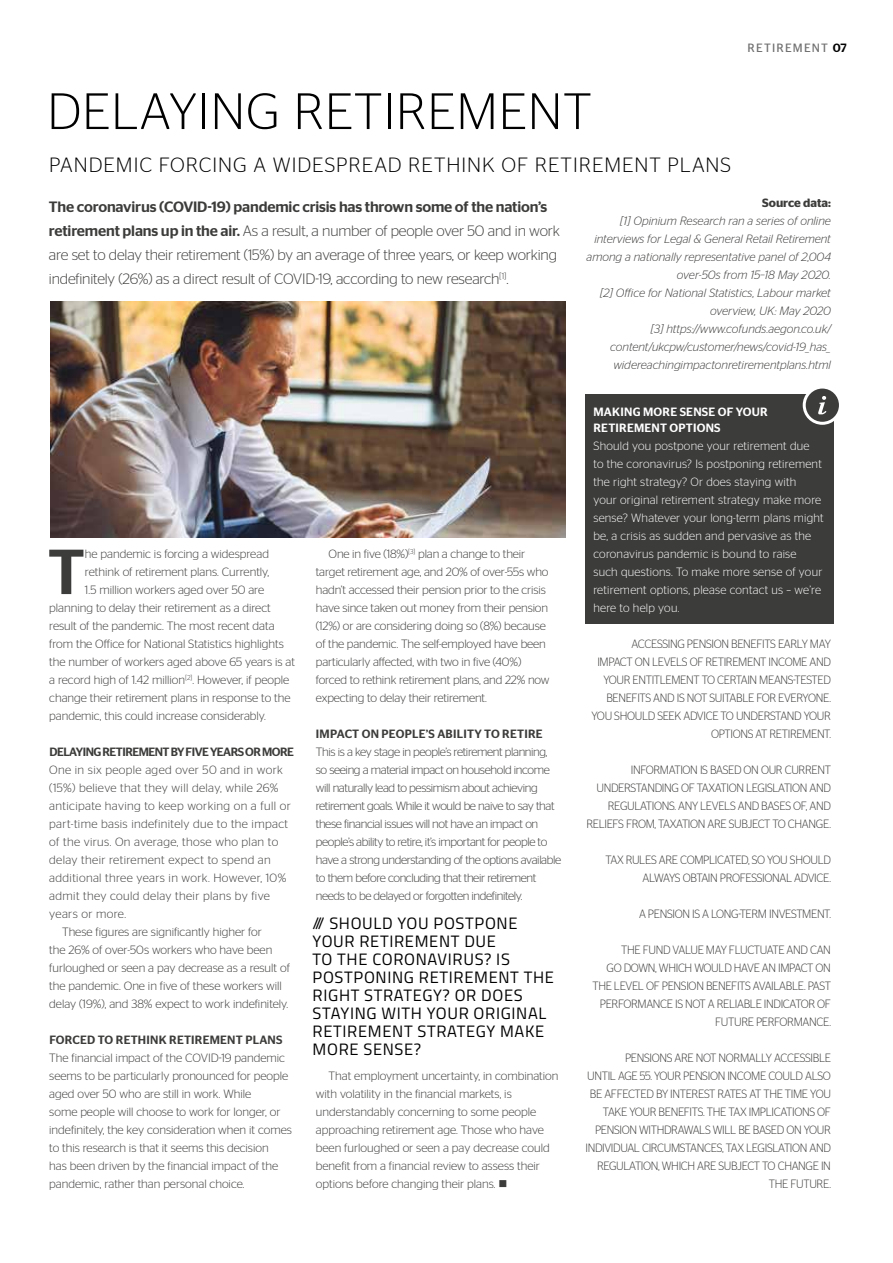
<style>
.page{position:relative;width:893px;height:1263px;background:#fff}
.page>*{position:absolute;margin:0;border:0;box-sizing:border-box;transform-origin:0 0}
.t1{font:500 63.45px "Stag Sans";color:#3c3c3b}
.t2{font:300 51px "Stag Sans";letter-spacing:.02em;color:#000}
.t3{font:300 20.55px "Stag Sans";letter-spacing:.05em;color:#000}
.t4{font:16.5px/18px "Titillium";letter-spacing:.04em;color:#000}
.t5{font:300 15px/24px "Stag Sans";letter-spacing:-.01em;color:#3c3c3b}
.t6{font:300 12px/18px "Stag Sans";letter-spacing:-.01em;color:#3c3c3b}
.t7{font:300 12px/18px "Stag Sans";letter-spacing:-.03em;color:#3c3c3b;text-align:right;scale:.94 1}
.t8{font:300 12px/18px "Stag Sans";letter-spacing:-.03em;color:#3c3c3b}
.t9{font:300 12px/18px "Stag Sans";letter-spacing:.02em;color:#fff}
.t10{font:italic 300 12px/18px "Stag Sans";color:#3c3c3b;text-align:right}
.t11{font:300 12px "Stag Sans";letter-spacing:.03em;color:#3c3c3b}
.t12{font:500 12px "Stag Sans";letter-spacing:.02em;color:#3c3c3b}
.t13{font:500 12px/16.5px "Stag Sans";letter-spacing:.02em;color:#fff}
.t14{font:500 12px "Stag Sans";letter-spacing:-.04em;color:#3c3c3b}
.t15{font:12px "Stag Sans";letter-spacing:.1em;color:#706f6f}
.t16{font:600 12px "Stag Sans";color:#3c3c3b}
.s1{font-weight:500;color:#000}
.s2{font-weight:500}
</style>
<div class="page">
<div style="left:585px;top:394px;width:248px;height:230px;background:#3c3c3b"></div>
<div style="left:804px;top:387px;width:36px;height:36px;background:#3c3c3b;border-radius:50%"></div>
<div style="left:803px;top:386px;width:39px;height:39px;border:3px solid #fff;border-radius:50%"></div>
<svg style="left:818px;top:396px;width:8px;height:18px"></svg>
<img style="left:51px;top:302px;width:515px;height:235px">
<p class="t15" style="left:748px;top:41px;width:101px">RETIREMENT <span class="s1">07</span></p>
<h2 class="t2" style="left:47px;top:83px;width:546px">DELAYING RETIREMENT</h2>
<h3 class="t3" style="left:49px;top:154px;width:683px">PANDEMIC FORCING A WIDESPREAD RETHINK OF RETIREMENT PLANS</h3>
<p class="t5" style="left:49px;top:194px;width:513px"><span class="s2">The coronavirus (COVID-19) pandemic crisis has thrown some of the nation’s retirement plans up in the air.</span> As a result, a number of people over 50 and in work are set to delay their retirement (15%) by an average of three years, or keep working indefinitely (26%) as a direct result of COVID-19, according to new research<sup>[1]</sup>.</p>
<p class="t16" style="left:762px;top:196px;width:70px">Source data:</p>
<p class="t10" style="left:587px;top:212px;width:246px">[1] Opinium Research ran a series of online interviews for Legal &amp; General Retail Retirement among a nationally representative panel of 2,004 over-50s from 15–18 May 2020.<br>[2] Office for National Statistics, Labour market overview, UK: May 2020<br>[3] https://www.cofunds.aegon.co.uk/ content/ukcpw/customer/news/covid-19_has_ widereachingimpactonretirementplans.html</p>
<h1 class="t1" style="left:48px;top:535px;width:39px">T</h1>
<p class="t6" style="left:85px;top:545px;width:186px">he pandemic is forcing a widespread</p>
<p class="t6" style="left:85px;top:563px;width:186px">rethink of retirement plans. Currently,</p>
<p class="t6" style="left:85px;top:581px;width:181px">1.5 million workers aged over 50 are</p>
<p class="t6" style="left:49px;top:599px;width:223px">planning to delay their retirement as a direct</p>
<p class="t6" style="left:49px;top:617px;width:227px">result of the pandemic. The most recent data</p>
<p class="t6" style="left:49px;top:635px;width:236px">from the Office for National Statistics highlights</p>
<p class="t6" style="left:49px;top:653px;width:247px">the number of workers aged above 65 years is at</p>
<p class="t6" style="left:49px;top:671px;width:241px">a record high of 1.42 million<sup>[2]</sup>. However, if people</p>
<p class="t6" style="left:49px;top:689px;width:243px">change their retirement plans in response to the</p>
<p class="t6" style="left:49px;top:707px;width:218px">pandemic, this could increase considerably.</p>
<p class="t14" style="left:49px;top:745px;width:246px">DELAYING RETIREMENT BY FIVE YEARS OR MORE</p>
<p class="t11" style="left:49px;top:763px;width:235px">One in six people aged over 50 and in work</p>
<p class="t11" style="left:49px;top:781px;width:231px">(15%) believe that they will delay, while 26%</p>
<p class="t11" style="left:49px;top:799px;width:243px">anticipate having to keep working on a full or</p>
<p class="t11" style="left:49px;top:817px;width:240px">part-time basis indefinitely due to the impact</p>
<p class="t11" style="left:49px;top:835px;width:230px">of the virus. On average, those who plan to</p>
<p class="t11" style="left:49px;top:853px;width:223px">delay their retirement expect to spend an</p>
<p class="t11" style="left:49px;top:871px;width:239px">additional three years in work. However, 10%</p>
<p class="t11" style="left:49px;top:889px;width:222px">admit they could delay their plans by five</p>
<p class="t11" style="left:49px;top:907px;width:78px">years or more.</p>
<p class="t6" style="left:62px;top:923px;width:201px">These figures are significantly higher for</p>
<p class="t6" style="left:49px;top:941px;width:225px">the 26% of over-50s workers who have been</p>
<p class="t6" style="left:49px;top:959px;width:242px">furloughed or seen a pay decrease as a result of</p>
<p class="t6" style="left:49px;top:977px;width:234px">the pandemic. One in five of these workers will</p>
<p class="t6" style="left:49px;top:995px;width:240px">delay (19%), and 38% expect to work indefinitely.</p>
<p class="t12" style="left:49px;top:1033px;width:235px">FORCED TO RETHINK RETIREMENT PLANS</p>
<p class="t6" style="left:49px;top:1049px;width:244px">The financial impact of the COVID-19 pandemic seems to be particularly pronounced for people aged over 50 who are still in work. While<br>some people will choose to work for longer, or indefinitely, the key consideration when it comes to this research is that it seems this decision<br>has been driven by the financial impact of the pandemic, rather than personal choice.</p>
<p class="t6" style="left:316px;top:545px;width:235px;text-indent:13px">One in five (18%)<sup>[3]</sup> plan a change to their target retirement age, and 20% of over-55s who hadn’t accessed their pension prior to the crisis have since taken out money from their pension (12%) or are considering doing so (8%) because of the pandemic. The self-employed have been particularly affected, with two in five (40%) forced to rethink retirement plans, and 22% now expecting to delay their retirement.</p>
<p class="t12" style="left:316px;top:727px;width:228px">IMPACT ON PEOPLE’S ABILITY TO RETIRE</p>
<p class="t8" style="left:316px;top:743px;width:247px">This is a key stage in people’s retirement planning, so seeing a material impact on household income will naturally lead to pessimism about achieving retirement goals. While it would be naive to say that these financial issues will not have an impact on people’s ability to retire, it’s important for people to have a strong understanding of the options available to them before concluding that their retirement needs to be delayed or forgotten indefinitely.</p>
<h3 class="t4" style="left:313px;top:913px;width:243px">/// SHOULD YOU POSTPONE<br>YOUR RETIREMENT DUE<br>TO THE CORONAVIRUS? IS<br>POSTPONING RETIREMENT THE<br>RIGHT STRATEGY? OR DOES<br>STAYING WITH YOUR ORIGINAL<br>RETIREMENT STRATEGY MAKE<br>MORE SENSE?</h3>
<p class="t6" style="left:316px;top:1067px;width:244px;text-indent:13px">That employment uncertainty, in combination with volatility in the financial markets, is understandably concerning to some people approaching retirement age. Those who have been furloughed or seen a pay decrease could benefit from a financial review to assess their options before changing their plans. ■</p>
<p class="t13" style="left:593px;top:403px;width:176px">MAKING MORE SENSE OF YOUR<br>RETIREMENT OPTIONS</p>
<p class="t9" style="left:593px;top:437px;width:232px">Should you postpone your retirement due<br>to the coronavirus? Is postponing retirement the right strategy? Or does staying with<br>your original retirement strategy make more sense? Whatever your long-term plans might be, a crisis as sudden and pervasive as the coronavirus pandemic is bound to raise such questions. To make more sense of your retirement options, please contact us – we’re here to help you.</p>
<p class="t7" style="left:592px;top:635px;width:256px">ACCESSING PENSION BENEFITS EARLY MAY<br>IMPACT ON LEVELS OF RETIREMENT INCOME AND YOUR ENTITLEMENT TO CERTAIN MEANS-TESTED BENEFITS AND IS NOT SUITABLE FOR EVERYONE.<br>YOU SHOULD SEEK ADVICE TO UNDERSTAND YOUR OPTIONS AT RETIREMENT.</p>
<p class="t7" style="left:586px;top:761px;width:262px">INFORMATION IS BASED ON OUR CURRENT UNDERSTANDING OF TAXATION LEGISLATION AND REGULATIONS. ANY LEVELS AND BASES OF, AND RELIEFS FROM, TAXATION ARE SUBJECT TO CHANGE.</p>
<p class="t7" style="left:605px;top:851px;width:241px">TAX RULES ARE COMPLICATED, SO YOU SHOULD<br>ALWAYS OBTAIN PROFESSIONAL ADVICE.</p>
<p class="t7" style="left:639px;top:905px;width:206px">A PENSION IS A LONG-TERM INVESTMENT.</p>
<p class="t7" style="left:592px;top:941px;width:255px">THE FUND VALUE MAY FLUCTUATE AND CAN<br>GO DOWN, WHICH WOULD HAVE AN IMPACT ON THE LEVEL OF PENSION BENEFITS AVAILABLE. PAST PERFORMANCE IS NOT A RELIABLE INDICATOR OF FUTURE PERFORMANCE.</p>
<p class="t7" style="left:585px;top:1049px;width:263px">PENSIONS ARE NOT NORMALLY ACCESSIBLE<br>UNTIL AGE 55. YOUR PENSION INCOME COULD ALSO BE AFFECTED BY INTEREST RATES AT THE TIME YOU TAKE YOUR BENEFITS. THE TAX IMPLICATIONS OF PENSION WITHDRAWALS WILL BE BASED ON YOUR INDIVIDUAL CIRCUMSTANCES, TAX LEGISLATION AND REGULATION, WHICH ARE SUBJECT TO CHANGE IN THE FUTURE.</p>
</div>
